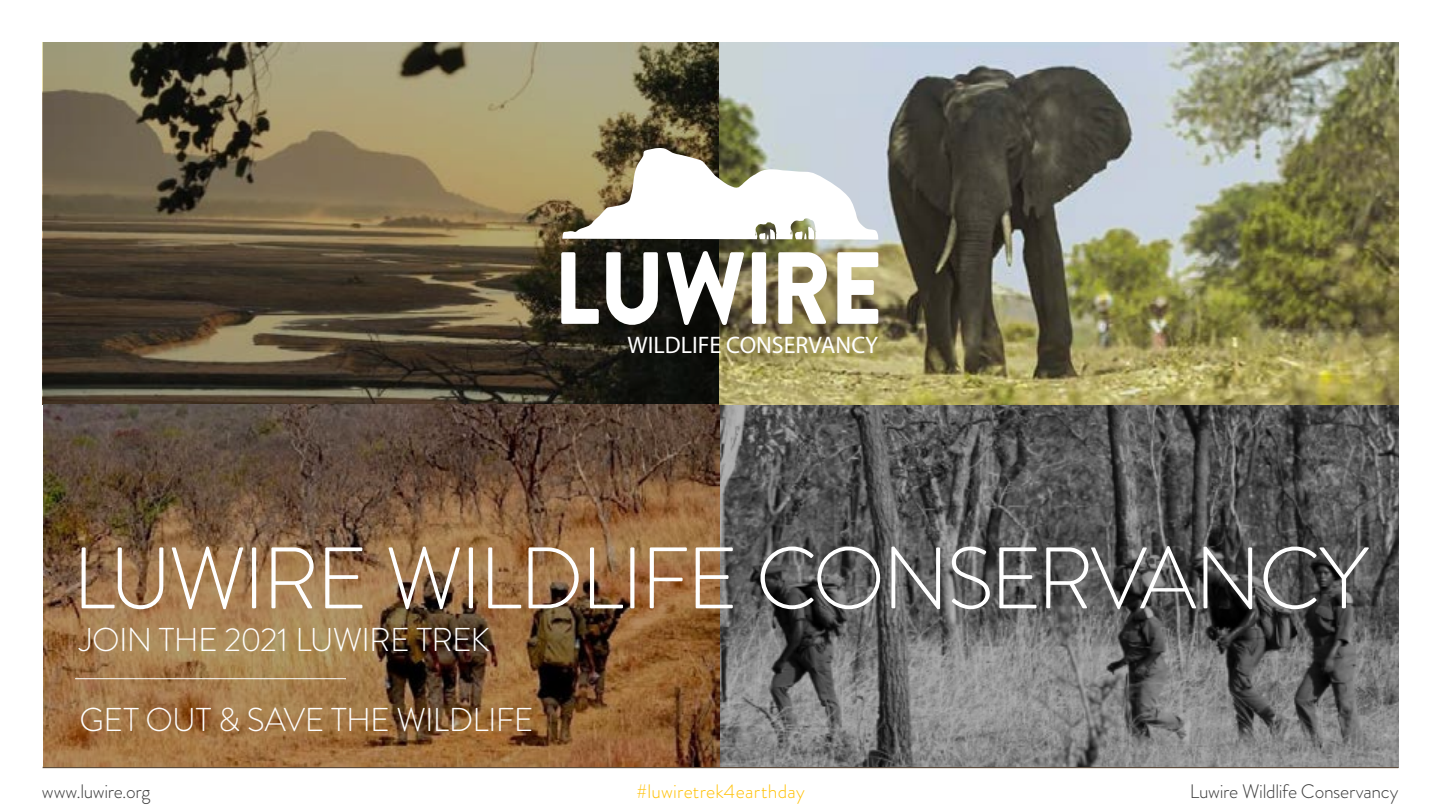
<style>
.page{position:relative;width:1441px;height:810px;background:#fff}
.page>*{position:absolute;margin:0;border:0;box-sizing:border-box;transform-origin:0 0}
.t1{font:300 87px "Brandon Grotesque";letter-spacing:-.035em;color:#fff}
.t2{font:300 33px "Brandon Grotesque";letter-spacing:-.02em;color:#fff}
.t3{font:24px "Myriad Pro";color:#fff}
.t4{font:300 19.5px "Brandon Grotesque";letter-spacing:-.02em;color:#3c3c3c}
.t5{font:300 19.5px "Brandon Grotesque";letter-spacing:.01em;color:#ffc107}
</style>
<div class="page">
<img style="left:43px;top:43px;width:1354px;height:725px">
<hr style="left:75px;top:678px;width:271px;height:1px;background:#fff">
<svg style="left:666px;top:251px;width:78px;height:74px"></svg>
<svg style="left:778px;top:252px;width:50px;height:72px"></svg>
<svg style="left:606px;top:252px;width:52px;height:77px"></svg>
<svg style="left:561px;top:252px;width:37px;height:72px"></svg>
<svg style="left:751px;top:252px;width:15px;height:72px"></svg>
<svg style="left:562px;top:148px;width:316px;height:92px"></svg>
<svg style="left:837px;top:252px;width:41px;height:72px"></svg>
<p class="t3" style="left:627px;top:330px;width:252px">WILDLIFE CONSERVANCY</p>
<h1 class="t1" style="left:72px;top:519px;width:1297px">LUWIRE WILDLIFE CONSERVANCY</h1>
<p class="t2" style="left:79px;top:617px;width:412px">JOIN THE 2021 LUWIRE TREK</p>
<p class="t2" style="left:79px;top:697px;width:455px">GET OUT &amp; SAVE THE WILDLIFE</p>
<p class="t4" style="left:42px;top:778px;width:110px">www.luwire.org</p>
<p class="t4" style="left:1189px;top:778px;width:210px">Luwire Wildlife Conservancy</p>
<p class="t5" style="left:636px;top:778px;width:170px">#luwiretrek4earthday</p>
</div>
